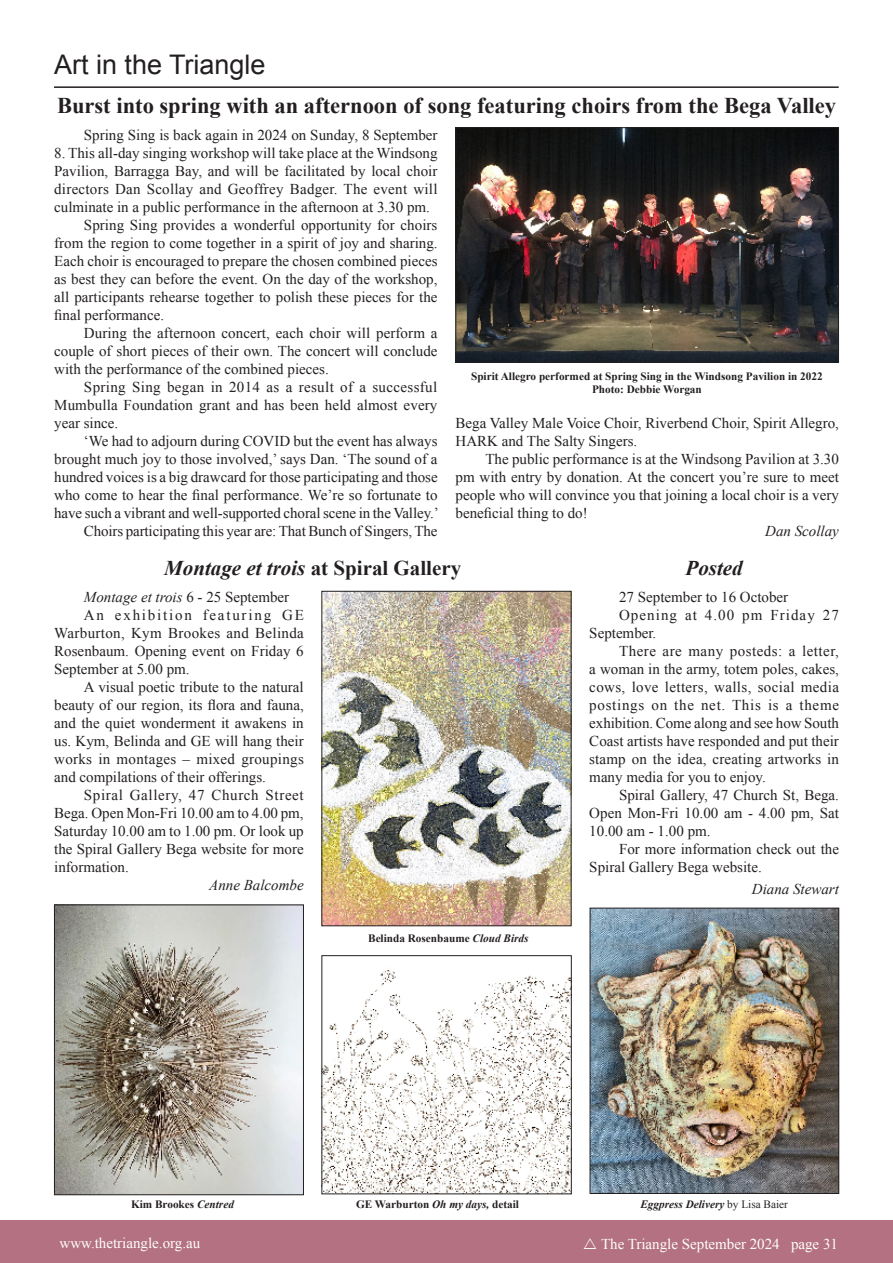
<style>
.page{position:relative;width:893px;height:1263px;background:#fff}
.page>*{position:absolute;margin:0;border:0;box-sizing:border-box;transform-origin:0 0}
.PageTitle{font:27px "Arial";color:#231f20}
.Headline_3{font:700 22.5px "Times New Roman";color:#231f20}
.Headline_3-2{font:700 21px "Times New Roman";color:#231f20}
.Headline_3-3{font:italic 700 21px "Times New Roman";color:#231f20}
.Body_text{font:15px/18px "Times New Roman";color:#231f20;text-align:justify}
.t1{font:15px "Times New Roman";color:#fff}
.author{font:italic 15px "Times New Roman";color:#231f20}
.Body_text-2{font:15px/18px "Times New Roman";letter-spacing:.07em;color:#231f20}
.Body_text-3{font:italic 15px "Times New Roman";color:#231f20}
.t2{font:700 11.25px/13.5px "Times New Roman";color:#231f20;text-align:center}
.Body_text-4{font:italic 700 11.25px "Times New Roman";color:#231f20}
.s1{font-style:italic}
.s2{font-style:normal}
.s3{font-weight:400;font-style:normal}
</style>
<div class="page">
<div style="left:0;top:1220px;width:893px;height:43px;background:#b37181"></div>
<hr style="left:54px;top:86px;width:785px;height:2px;background:#231f20">
<img style="left:458px;top:129px;width:379px;height:231px">
<div style="left:456px;top:127px;width:383px;height:235px;border:1px solid #231f20"></div>
<img style="left:592px;top:910px;width:245px;height:282px">
<div style="left:590px;top:908px;width:249px;height:286px;border:1px solid #231f20"></div>
<img style="left:324px;top:593px;width:245px;height:331px">
<div style="left:322px;top:591px;width:249px;height:335px;border:1px solid #231f20"></div>
<img style="left:56px;top:907px;width:246px;height:286px">
<div style="left:54px;top:905px;width:250px;height:290px;border:1px solid #231f20"></div>
<img style="left:324px;top:969px;width:245px;height:223px">
<p class="PageTitle" style="left:54px;top:46px;width:213px">Art in the Triangle</p>
<p class="Headline_3" style="left:57px;top:90px;width:780px">Burst into spring with an afternoon of song featuring choirs from the Bega Valley</p>
<p class="Body_text" style="left:84px;top:125px;width:355px">Spring Sing is back again in 2024 on Sunday, 8 September</p>
<p class="Body_text" style="left:54px;top:143px;width:385px">8. This all-day singing workshop will take place at the Windsong Pavilion, Barragga Bay, and will be facilitated by local choir directors Dan Scollay and Geoffrey Badger. The event will culminate in a public performance in the afternoon at 3.30 pm.</p>
<p class="Body_text" style="left:54px;top:215px;width:385px;text-indent:30px">Spring Sing provides a wonderful opportunity for choirs from the region to come together in a spirit of joy and sharing.<br>Each choir is encouraged to prepare the chosen combined pieces as best they can before the event. On the day of the workshop, all participants rehearse together to polish these pieces for the final performance.</p>
<p class="Body_text" style="left:54px;top:323px;width:385px;text-indent:30px">During the afternoon concert, each choir will perform a couple of short pieces of their own. The concert will conclude with the performance of the combined pieces.</p>
<p class="Body_text" style="left:54px;top:377px;width:385px;text-indent:30px">Spring Sing began in 2014 as a result of a successful Mumbulla Foundation grant and has been held almost every year since.</p>
<p class="Body_text" style="left:54px;top:431px;width:386px;text-indent:30px">‘We had to adjourn during COVID but the event has always brought much joy to those involved,’ says Dan. ‘The sound of a hundred voices is a big drawcard for those participating and those who come to hear the final performance. We’re so fortunate to have such a vibrant and well-supported choral scene in the Valley.’</p>
<p class="Body_text" style="left:84px;top:521px;width:355px">Choirs participating this year are: That Bunch of Singers, The</p>
<p class="t2" style="left:471px;top:369px;width:353px">Spirit Allegro performed at Spring Sing in the Windsong Pavilion in 2022<br>Photo: Debbie Worgan</p>
<p class="Body_text" style="left:456px;top:413px;width:385px">Bega Valley Male Voice Choir, Riverbend Choir, Spirit Allegro,<br>HARK and The Salty Singers.</p>
<p class="Body_text" style="left:456px;top:449px;width:385px;text-indent:30px">The public performance is at the Windsong Pavilion at 3.30 pm with entry by donation. At the concert you’re sure to meet people who will convince you that joining a local choir is a very beneficial thing to do!</p>
<p class="author" style="left:765px;top:520px;width:75px">Dan Scollay</p>
<p class="Headline_3-2" style="left:164px;top:553px;width:298px"><span class="s1">Montage et trois</span> at Spiral Gallery</p>
<p class="Body_text-3" style="left:84px;top:586px;width:207px">Montage et trois <span class="s2">6 - 25 September</span></p>
<p class="Body_text" style="left:54px;top:605px;width:251px;text-indent:30px">An exhibition featuring GE Warburton, Kym Brookes and Belinda Rosenbaum. Opening event on Friday 6<br>September at 5.00 pm.</p>
<p class="Body_text" style="left:54px;top:677px;width:251px;text-indent:30px">A visual poetic tribute to the natural beauty of our region, its flora and fauna, and the quiet wonderment it awakens in us. Kym, Belinda and GE will hang their works in montages – mixed groupings and compilations of their offerings.</p>
<p class="Body_text" style="left:54px;top:785px;width:251px;text-indent:30px">Spiral Gallery, 47 Church Street Bega. Open Mon-Fri 10.00 am to 4.00 pm, Saturday 10.00 am to 1.00 pm. Or look up the Spiral Gallery Bega website for more information.</p>
<p class="author" style="left:209px;top:874px;width:96px">Anne Balcombe</p>
<p class="t2" style="left:368px;top:931px;width:162px">Belinda Rosenbaume <span class="s1">Cloud Birds</span></p>
<p class="Headline_3-3" style="left:686px;top:553px;width:59px">Posted</p>
<p class="Body_text" style="left:619px;top:587px;width:171px">27 September to 16 October</p>
<p class="Body_text-2" style="left:589px;top:605px;width:251px;text-indent:30px">Opening at 4.00 pm Friday 27<br>September.</p>
<p class="Body_text" style="left:589px;top:641px;width:251px;text-indent:30px">There are many posteds: a letter, a woman in the army, totem poles, cakes, cows, love letters, walls, social media postings on the net. This is a theme exhibition. Come along and see how South Coast artists have responded and put their stamp on the idea, creating artworks in many media for you to enjoy.</p>
<p class="Body_text" style="left:589px;top:785px;width:251px;text-indent:30px">Spiral Gallery, 47 Church St, Bega.<br>Open Mon-Fri 10.00 am - 4.00 pm, Sat 10.00 am - 1.00 pm.</p>
<p class="Body_text" style="left:589px;top:839px;width:251px;text-indent:30px">For more information check out the<br>Spiral Gallery Bega website.</p>
<p class="author" style="left:752px;top:878px;width:89px">Diana Stewart</p>
<p class="t2" style="left:131px;top:1197px;width:104px">Kim Brookes <span class="s1">Centred</span></p>
<p class="t2" style="left:356px;top:1197px;width:164px">GE Warburton <span class="s1">Oh my days,</span> detail</p>
<p class="Body_text-4" style="left:640px;top:1197px;width:149px">Eggpress Delivery <span class="s3">by Lisa Baier</span></p>
<p class="t1" style="left:60px;top:1232px;width:142px">www.thetriangle.org.au</p>
<p class="t1" style="left:601px;top:1234px;width:239px">The Triangle September 2024 page 31</p>
</div>
